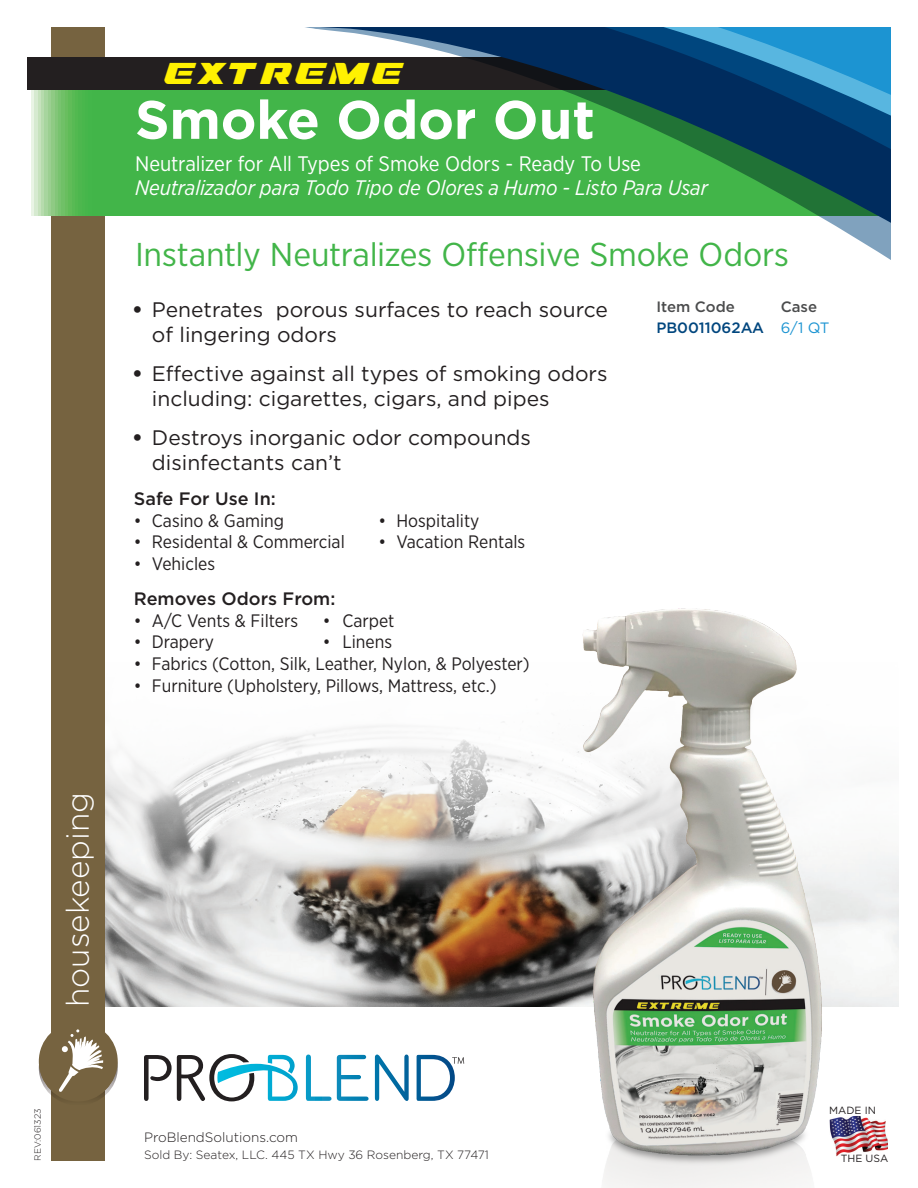
<style>
.page{position:relative;width:918px;height:1188px;background:#fff}
.page>*{position:absolute;margin:0;border:0;box-sizing:border-box;transform-origin:0 0}
.t1{font:700 54px "Gotham";color:#fff}
.t2{font:33px "Gotham Narrow";letter-spacing:-.005em;color:#42b549;scale:1.05 1}
.t3{font:300 31.5px "Gotham";color:#fff}
.t4{font:30px "Dream MMA";letter-spacing:.2em;color:#fff101}
.t5{font:21px/25.2px "Gotham";color:#231f20}
.t6{font:italic 21px "Gotham Narrow";letter-spacing:-.005em;color:#fff}
.t7{font:21px "Gotham Narrow";letter-spacing:-.005em;color:#fff}
.t8{font:18px "Gotham Narrow";color:#231f20}
.t9{font:500 18px "Gotham";color:#231f20}
.t10{font:500 15px "Gotham";color:#4b4c4d}
.t11{font:500 15px "Gotham";color:#00467e}
.t12{font:15px "Gotham";color:#1c94d2}
.t13{font:300 13.5px "Gotham";color:#231f20}
.t14{font:300 12px "Gotham";color:#231f20}
.t15{font:10.35px "Gotham";color:#231f20}
.t16{font:300 9px "Gotham";color:#231f20}
.s1{font-family:"Helvetica"}
</style>
<div class="page">
<img style="left:105px;top:726px;width:344px;height:281px">
<div style="left:51px;top:27px;width:54px;height:1134px;background:#766340"></div>
<svg style="left:39px;top:1029px;width:79px;height:71px"></svg>
<svg style="left:31px;top:90px;width:273px;height:126px;background:#4fb954"></svg>
<div style="left:27px;top:57px;width:864px;height:33px;background:#231f20"></div>
<svg style="left:304px;top:27px;width:587px;height:233px"></svg>
<svg style="left:144px;top:1054px;width:305px;height:47px"></svg>
<img style="left:449px;top:608px;width:450px;height:580px">
<img style="left:830px;top:1116px;width:58px;height:40px">
<p class="t3" style="left:58px;top:1007px;width:217px;rotate:-90deg">housekeeping</p>
<p class="t4" style="left:164px;top:56px;width:236px">EXTREME</p>
<p class="t1" style="left:135px;top:84px;width:461px">Smoke Odor Out</p>
<p class="t7" style="left:135px;top:150px;width:508px">Neutralizer for All Types of Smoke Odors - Ready To Use</p>
<p class="t6" style="left:135px;top:174px;width:575px">Neutralizador para Todo Tipo de Olores a Humo - Listo Para Usar</p>
<p class="t2" style="left:135px;top:234px;width:624px">Instantly Neutralizes Offensive Smoke Odors</p>
<p class="t5" style="left:152px;top:297px;width:458px;text-indent:-18px"><span class="s1">•</span> Penetrates porous surfaces to reach source of lingering odors</p>
<p class="t5" style="left:152px;top:361px;width:457px;text-indent:-18px"><span class="s1">•</span> Effective against all types of smoking odors including: cigarettes, cigars, and pipes</p>
<p class="t5" style="left:152px;top:425px;width:381px;text-indent:-18px"><span class="s1">•</span> Destroys inorganic odor compounds disinfectants can’t</p>
<p class="t9" style="left:134px;top:487px;width:143px">Safe For Use In:</p>
<p class="t8" style="left:134px;top:509px;width:152px">• Casino &amp; Gaming</p>
<p class="t8" style="left:378px;top:509px;width:103px">• Hospitality</p>
<p class="t8" style="left:134px;top:531px;width:212px">• Residental &amp; Commercial</p>
<p class="t8" style="left:378px;top:531px;width:148px">• Vacation Rentals</p>
<p class="t8" style="left:134px;top:553px;width:83px">• Vehicles</p>
<p class="t9" style="left:134px;top:587px;width:203px">Removes Odors From:</p>
<p class="t8" style="left:134px;top:609px;width:166px">• A/C Vents &amp; Filters</p>
<p class="t8" style="left:323px;top:609px;width:73px">• Carpet</p>
<p class="t8" style="left:134px;top:631px;width:82px">• Drapery</p>
<p class="t8" style="left:323px;top:631px;width:71px">• Linens</p>
<p class="t8" style="left:134px;top:652px;width:397px">• Fabrics (Cotton, Silk, Leather, Nylon, &amp; Polyester)</p>
<p class="t8" style="left:134px;top:674px;width:364px">• Furniture (Upholstery, Pillows, Mattress, etc.)</p>
<p class="t10" style="left:656px;top:297px;width:80px">Item Code</p>
<p class="t10" style="left:781px;top:297px;width:38px">Case</p>
<p class="t11" style="left:656px;top:318px;width:109px">PB0011062AA</p>
<p class="t12" style="left:781px;top:318px;width:50px">6/1 QT</p>
<p class="t16" style="left:32px;top:1161px;width:54px;rotate:-90deg">REV:061323</p>
<p class="t13" style="left:144px;top:1129px;width:156px">ProBlendSolutions.com</p>
<p class="t14" style="left:144px;top:1147px;width:347px">Sold By: Seatex, LLC. 445 TX Hwy 36 Rosenberg, TX 77471</p>
<p class="t15" style="left:829px;top:1104px;width:48px">MADE IN</p>
<p class="t15" style="left:841px;top:1152px;width:49px">THE USA</p>
</div>
